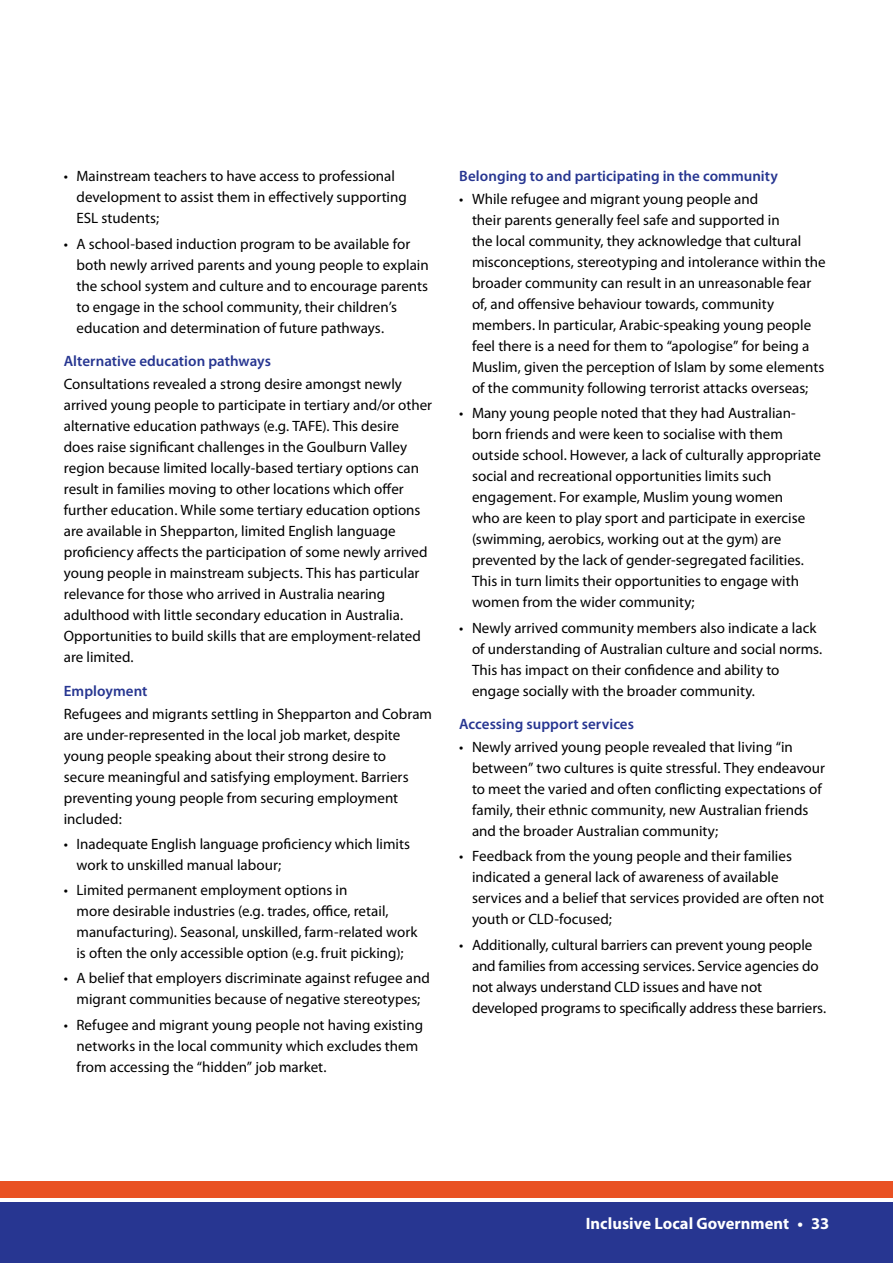
<style>
.page{position:relative;width:893px;height:1263px;background:#fff}
.page>*{position:absolute;margin:0;border:0;box-sizing:border-box;transform-origin:0 0}
.t1{font:700 16.5px "Myriad Pro";color:#fff}
.t2{font:15px/21px "Myriad Pro";color:#000}
.t3{font:600 15px "Myriad Pro";letter-spacing:.005em;color:#273691}
</style>
<div class="page">
<div style="left:0;top:1181px;width:893px;height:16px;background:#e95123"></div>
<div style="left:0;top:1202px;width:893px;height:61px;background:#273691"></div>
<p class="t2" style="left:77px;top:166px;width:332px;text-indent:-13px">• Mainstream teachers to have access to professional development to assist them in effectively supporting<br>ESL students;</p>
<p class="t2" style="left:77px;top:233px;width:354px;text-indent:-13px">• A school-based induction program to be available for both newly arrived parents and young people to explain the school system and culture and to encourage parents to engage in the school community, their children’s education and determination of future pathways.</p>
<p class="t3" style="left:64px;top:352px;width:209px">Alternative education pathways</p>
<p class="t2" style="left:64px;top:373px;width:370px">Consultations revealed a strong desire amongst newly arrived young people to participate in tertiary and/or other alternative education pathways (e.g. TAFE). This desire does raise significant challenges in the Goulburn Valley region because limited locally-based tertiary options can result in families moving to other locations which offer further education. While some tertiary education options are available in Shepparton, limited English language proficiency affects the participation of some newly arrived young people in mainstream subjects. This has particular relevance for those who arrived in Australia nearing adulthood with little secondary education in Australia.<br>Opportunities to build skills that are employment-related are limited.</p>
<p class="t3" style="left:64px;top:681px;width:85px">Employment</p>
<p class="t2" style="left:64px;top:703px;width:370px">Refugees and migrants settling in Shepparton and Cobram are under-represented in the local job market, despite young people speaking about their strong desire to<br>secure meaningful and satisfying employment. Barriers preventing young people from securing employment included:</p>
<p class="t2" style="left:77px;top:833px;width:335px;text-indent:-13px">• Inadequate English language proficiency which limits work to unskilled manual labour;</p>
<p class="t2" style="left:77px;top:879px;width:342px;text-indent:-13px">• Limited permanent employment options in<br>more desirable industries (e.g. trades, office, retail, manufacturing). Seasonal, unskilled, farm-related work is often the only accessible option (e.g. fruit picking);</p>
<p class="t2" style="left:64px;top:967px;width:368px;text-align:center">• A belief that employers discriminate against refugee and migrant communities because of negative stereotypes;</p>
<p class="t2" style="left:77px;top:1014px;width:348px;text-indent:-13px">• Refugee and migrant young people not having existing networks in the local community which excludes them from accessing the “hidden” job market.</p>
<p class="t3" style="left:459px;top:167px;width:320px">Belonging to and participating in the community</p>
<p class="t2" style="left:472px;top:188px;width:355px;text-indent:-13px">• While refugee and migrant young people and<br>their parents generally feel safe and supported in<br>the local community, they acknowledge that cultural misconceptions, stereotyping and intolerance within the broader community can result in an unreasonable fear of, and offensive behaviour towards, community members. In particular, Arabic-speaking young people feel there is a need for them to “apologise” for being a Muslim, given the perception of Islam by some elements of the community following terrorist attacks overseas;</p>
<p class="t2" style="left:472px;top:403px;width:350px;text-indent:-13px">• Many young people noted that they had Australian&shy;born friends and were keen to socialise with them outside school. However, a lack of culturally appropriate social and recreational opportunities limits such engagement. For example, Muslim young women<br>who are keen to play sport and participate in exercise (swimming, aerobics, working out at the gym) are prevented by the lack of gender-segregated facilities.<br>This in turn limits their opportunities to engage with women from the wider community;</p>
<p class="t2" style="left:472px;top:617px;width:352px;text-indent:-13px">• Newly arrived community members also indicate a lack of understanding of Australian culture and social norms.<br>This has impact on their confidence and ability to engage socially with the broader community.</p>
<p class="t3" style="left:459px;top:715px;width:176px">Accessing support services</p>
<p class="t2" style="left:472px;top:736px;width:354px;text-indent:-13px">• Newly arrived young people revealed that living “in between” two cultures is quite stressful. They endeavour to meet the varied and often conflicting expectations of family, their ethnic community, new Australian friends and the broader Australian community;</p>
<p class="t2" style="left:472px;top:845px;width:354px;text-indent:-13px">• Feedback from the young people and their families indicated a general lack of awareness of available services and a belief that services provided are often not youth or CLD-focused;</p>
<p class="t2" style="left:472px;top:934px;width:356px;text-indent:-13px">• Additionally, cultural barriers can prevent young people and families from accessing services. Service agencies do not always understand CLD issues and have not developed programs to specifically address these barriers.</p>
<p class="t1" style="left:586px;top:1212px;width:245px">Inclusive Local Government • 33</p>
</div>
